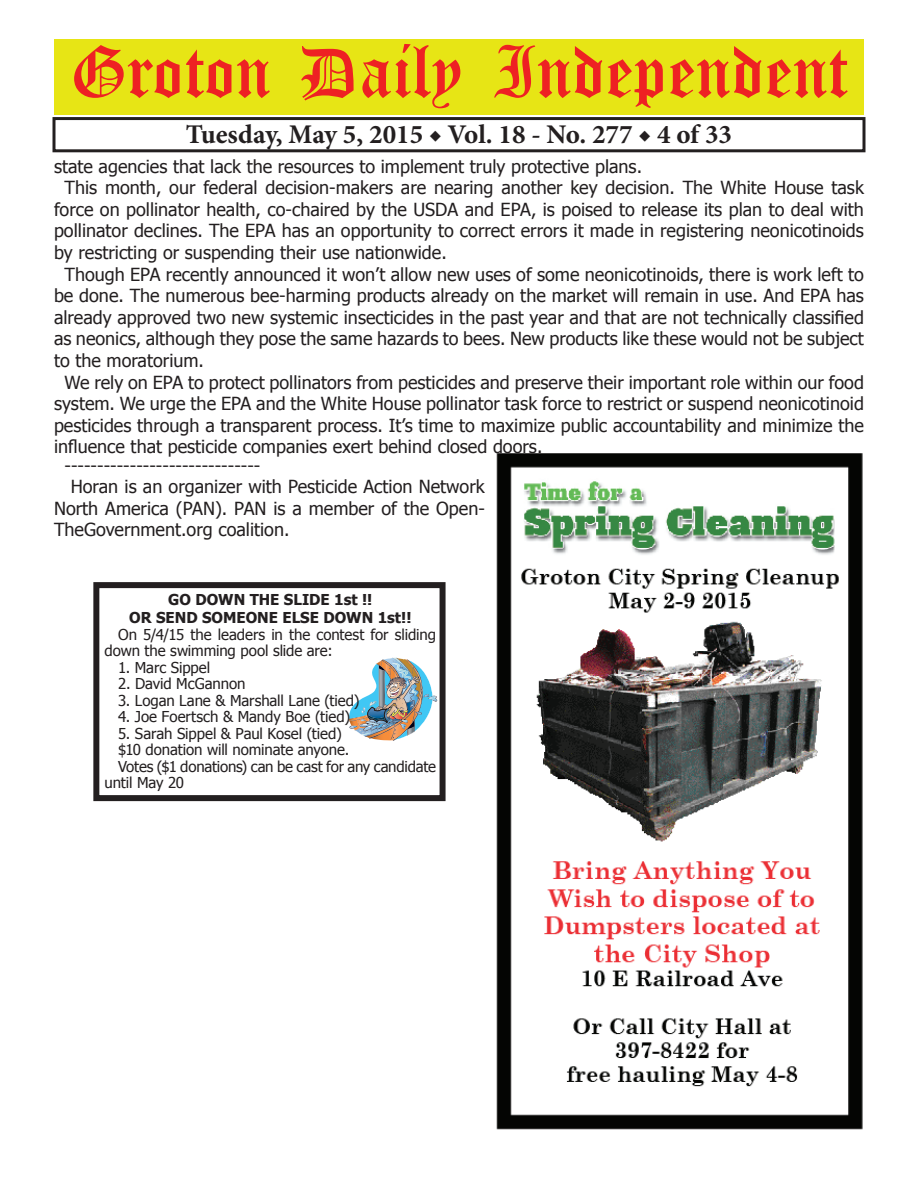
<style>
.page{position:relative;width:918px;height:1188px;background:#fff}
.page>*{position:absolute;margin:0;border:0;box-sizing:border-box;transform-origin:0 0}
.t1{font:54px "Old English Five";color:#ee2123}
.t2{font:700 27px "Minion Pro";color:#231f20}
.t3{font:18px "Tahoma";color:#231f20}
.t4{font:15px/16.5px "Tahoma";letter-spacing:-.005em;color:#231f20}
.t5{font:700 15px/18px "Tahoma";color:#231f20;text-align:center}
</style>
<div class="page">
<div style="left:52px;top:117px;width:814px;height:35px;border:3px solid #231f20"></div>
<div style="left:54px;top:40px;width:810px;height:75px;background:#e7e515"></div>
<img style="left:496px;top:453px;width:367px;height:677px">
<img style="left:349px;top:658px;width:89px;height:83px">
<div style="left:93px;top:582px;width:353px;height:219px;border:6px solid #231f20"></div>
<h1 class="t1" style="left:70px;top:47px;width:779px">Groton Daily Independent</h1>
<h2 class="t2" style="left:186px;top:116px;width:548px">Tuesday, May 5, 2015 ◆ Vol. 18 - No. 277 ◆ 4 of 33</h2>
<p class="t3" style="left:54px;top:154px;width:590px">state agencies that lack the resources to implement truly protective plans.</p>
<p class="t3" style="left:64px;top:176px;width:801px">This month, our federal decision-makers are nearing another key decision. The White House task</p>
<p class="t3" style="left:54px;top:197px;width:811px">force on pollinator health, co-chaired by the USDA and EPA, is poised to release its plan to deal with</p>
<p class="t3" style="left:54px;top:219px;width:811px">pollinator declines. The EPA has an opportunity to correct errors it made in registering neonicotinoids</p>
<p class="t3" style="left:54px;top:240px;width:394px">by restricting or suspending their use nationwide.</p>
<p class="t3" style="left:64px;top:262px;width:801px">Though EPA recently announced it won’t allow new uses of some neonicotinoids, there is work left to</p>
<p class="t3" style="left:54px;top:284px;width:811px">be done. The numerous bee-harming products already on the market will remain in use. And EPA has</p>
<p class="t3" style="left:54px;top:305px;width:811px">already approved two new systemic insecticides in the past year and that are not technically classified</p>
<p class="t3" style="left:54px;top:327px;width:811px">as neonics, although they pose the same hazards to bees. New products like these would not be subject</p>
<p class="t3" style="left:54px;top:348px;width:152px">to the moratorium.</p>
<p class="t3" style="left:64px;top:370px;width:801px">We rely on EPA to protect pollinators from pesticides and preserve their important role within our food</p>
<p class="t3" style="left:54px;top:392px;width:811px">system. We urge the EPA and the White House pollinator task force to restrict or suspend neonicotinoid</p>
<p class="t3" style="left:54px;top:413px;width:811px">pesticides through a transparent process. It’s time to maximize public accountability and minimize the</p>
<p class="t3" style="left:54px;top:435px;width:490px">influence that pesticide companies exert behind closed doors.</p>
<p class="t3" style="left:64px;top:453px;width:198px">------------------------------</p>
<p class="t3" style="left:71px;top:475px;width:416px">Horan is an organizer with Pesticide Action Network</p>
<p class="t3" style="left:54px;top:496px;width:432px">North America (PAN). PAN is a member of the Open-</p>
<p class="t3" style="left:54px;top:518px;width:237px">TheGovernment.org coalition.</p>
<p class="t5" style="left:129px;top:590px;width:284px">GO DOWN THE SLIDE 1st !!<br>OR SEND SOMEONE ELSE DOWN 1st!!</p>
<p class="t4" style="left:105px;top:625px;width:333px;text-indent:14px">On 5/4/15 the leaders in the contest for sliding down the swimming pool slide are:</p>
<p class="t4" style="left:118px;top:658px;width:94px">1. Marc Sippel</p>
<p class="t4" style="left:118px;top:675px;width:129px">2. David McGannon</p>
<p class="t4" style="left:118px;top:691px;width:243px">3. Logan Lane &amp; Marshall Lane (tied)</p>
<p class="t4" style="left:118px;top:708px;width:234px">4. Joe Foertsch &amp; Mandy Boe (tied)</p>
<p class="t4" style="left:118px;top:724px;width:225px">5. Sarah Sippel &amp; Paul Kosel (tied)</p>
<p class="t4" style="left:118px;top:741px;width:233px">$10 donation will nominate anyone.</p>
<p class="t4" style="left:118px;top:757px;width:319px">Votes ($1 donations) can be cast for any candidate</p>
<p class="t4" style="left:105px;top:774px;width:81px">until May 20</p>
</div>
